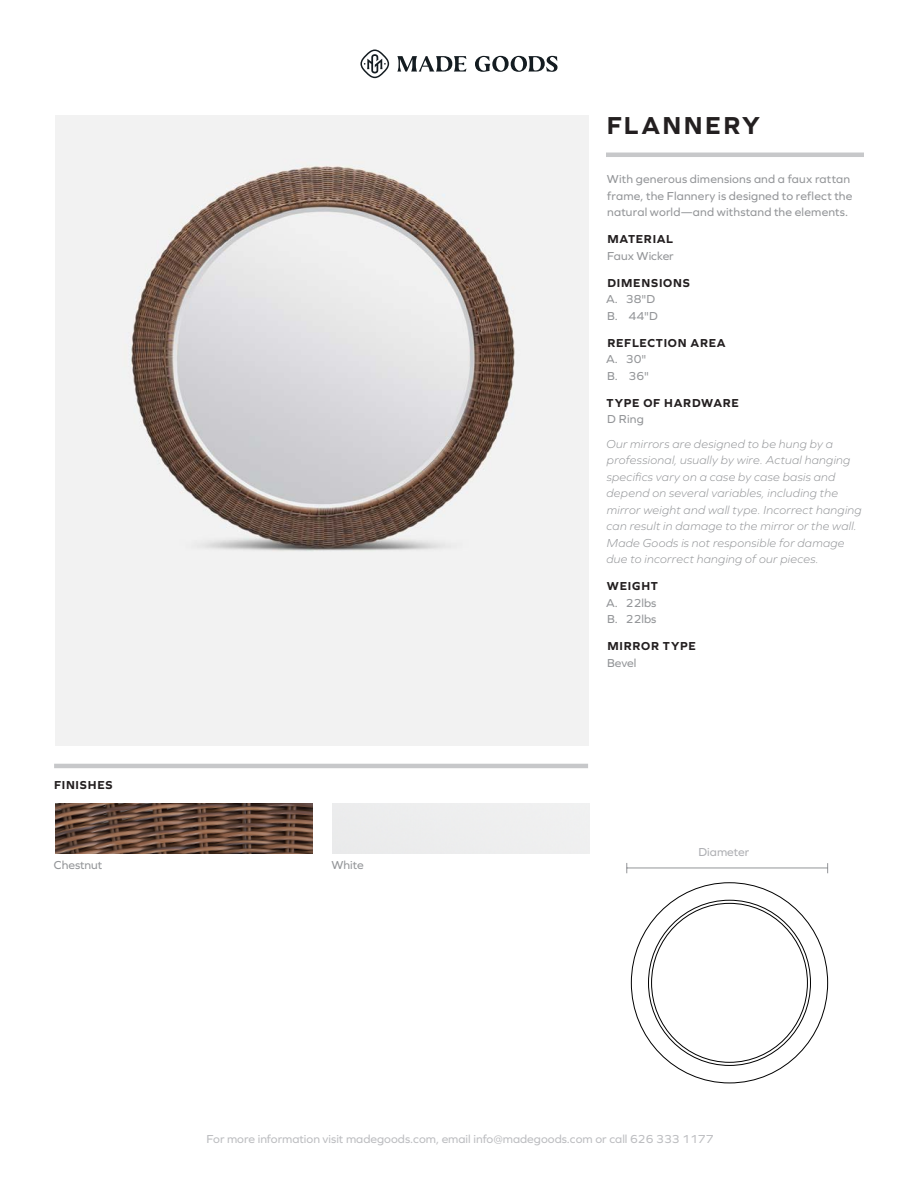
<style>
.page{position:relative;width:918px;height:1188px;background:#fff}
.page>*{position:absolute;margin:0;border:0;box-sizing:border-box;transform-origin:0 0}
.t1{font:700 25.5px "Graphie";letter-spacing:.095em;color:#231f20}
.t2{font:italic 300 12px/16.5px "Graphie";letter-spacing:.025em;color:#939598}
.t3{font:12px/16.5px "Graphie";letter-spacing:.015em;color:#939598}
.t4{font:12px "Graphie";color:#bcbdc0}
.t5{font:700 12px "Graphie";letter-spacing:.06em;color:#231f20}
.t6{font:12px "Graphie";color:#aeafb3}
</style>
<div class="page">
<hr style="left:606px;top:153px;width:258px;height:4px;background:#c7c8ca">
<svg style="left:397px;top:56px;width:161px;height:16px"></svg>
<svg style="left:360px;top:50px;width:29px;height:28px"></svg>
<hr style="left:54px;top:764px;width:534px;height:4px;background:#c7c8ca">
<hr style="left:627px;top:868px;width:201px;height:1px;background:#939598">
<img style="left:55px;top:116px;width:533px;height:629px">
<img style="left:55px;top:804px;width:257px;height:49px">
<svg style="left:631px;top:882px;width:197px;height:202px"></svg>
<p class="t5" style="left:54px;top:778px;width:60px">FINISHES</p>
<p class="t3" style="left:54px;top:856px;width:50px">Chestnut</p>
<p class="t3" style="left:331px;top:856px;width:34px">White</p>
<h1 class="t1" style="left:607px;top:110px;width:155px">FLANNERY</h1>
<p class="t3" style="left:607px;top:171px;width:247px">With generous dimensions and a faux rattan frame, the Flannery is designed to reflect the natural world—and withstand the elements.</p>
<p class="t5" style="left:607px;top:232px;width:67px">MATERIAL</p>
<p class="t3" style="left:607px;top:247px;width:68px">Faux Wicker</p>
<p class="t5" style="left:607px;top:276px;width:84px">DIMENSIONS</p>
<p class="t3" style="left:606px;top:291px;width:53px">A. 38"D<br>B. 44"D</p>
<p class="t5" style="left:607px;top:336px;width:120px">REFLECTION AREA</p>
<p class="t3" style="left:606px;top:351px;width:45px">A. 30"<br>B. 36"</p>
<p class="t5" style="left:607px;top:396px;width:134px">TYPE OF HARDWARE</p>
<p class="t3" style="left:607px;top:411px;width:38px">D Ring</p>
<p class="t2" style="left:607px;top:435px;width:257px">Our mirrors are designed to be hung by a professional, usually by wire. Actual hanging specifics vary on a case by case basis and depend on several variables, including the mirror weight and wall type. Incorrect hanging can result in damage to the mirror or the wall.<br>Made Goods is not responsible for damage due to incorrect hanging of our pieces.</p>
<p class="t5" style="left:607px;top:579px;width:52px">WEIGHT</p>
<p class="t3" style="left:606px;top:594px;width:52px">A. 22lbs<br>B. 22lbs</p>
<p class="t5" style="left:607px;top:639px;width:90px">MIRROR TYPE</p>
<p class="t3" style="left:607px;top:654px;width:31px">Bevel</p>
<p class="t6" style="left:699px;top:845px;width:52px">Diameter</p>
<p class="t4" style="left:207px;top:1132px;width:508px">For more information visit madegoods.com, email info@madegoods.com or call 626 333 1177</p>
</div>
